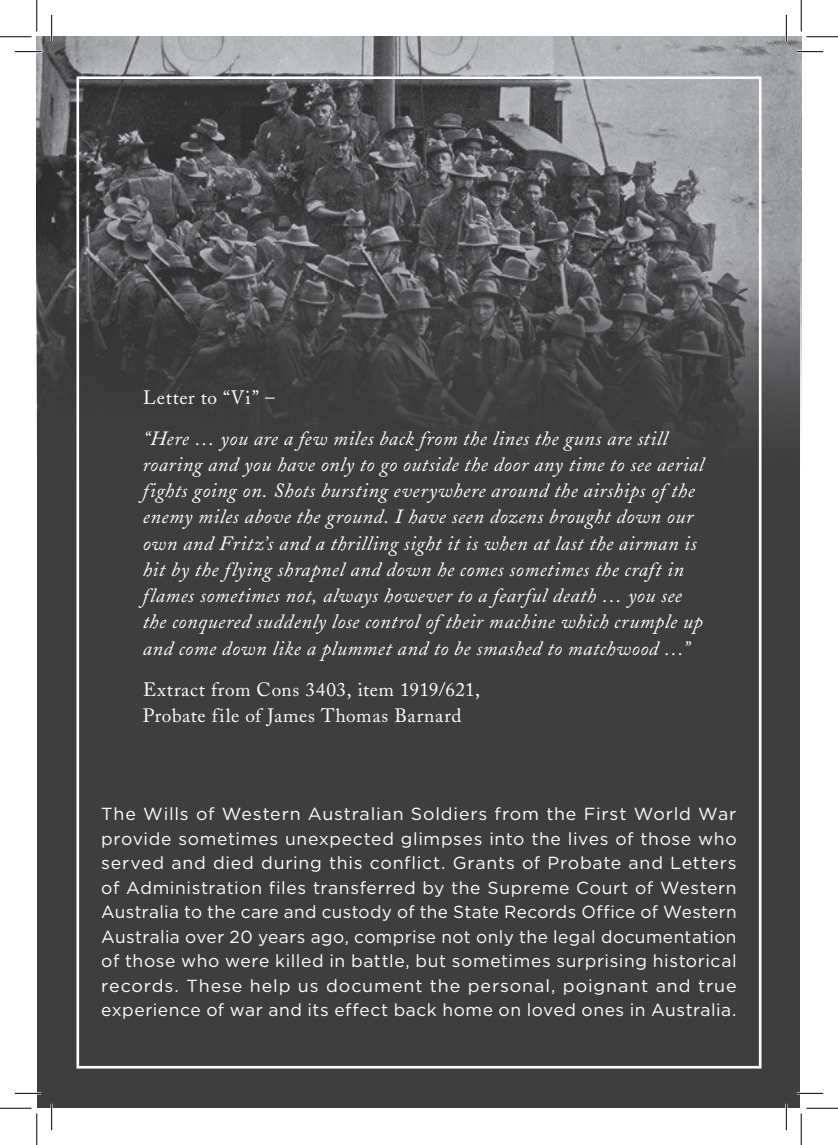
<style>
.page{position:relative;width:838px;height:1145px;background:#fff}
.page>*{position:absolute;margin:0;border:0;box-sizing:border-box;transform-origin:0 0}
.long_copy_-_full_jus{font:italic 20.12px/26.2px "Adobe Caslon";letter-spacing:.03em;color:#fff}
.long_copy_-_full_jus-2{font:19.25px/26.2px "Adobe Caslon";letter-spacing:.03em;color:#fff}
.long_copy_-_full_jus-3{font:17.5px/24.5px "Gotham";letter-spacing:.03em;color:#fff;text-align:justify}
</style>
<div class="page">
<div style="left:38px;top:37px;width:762px;height:1070px;background:#3e3e3f"></div>
<img style="left:37px;top:37px;width:764px;height:508px">
<hr style="left:15px;top:51px;width:26px;height:2px;background:#fff">
<hr style="left:796px;top:51px;width:27px;height:2px;background:#fff">
<hr style="left:15px;top:1092px;width:26px;height:2px;background:#fff">
<hr style="left:796px;top:1092px;width:27px;height:2px;background:#fff">
<hr style="left:51px;top:15px;width:2px;height:26px;background:#fff">
<hr style="left:51px;top:1104px;width:2px;height:26px;background:#fff">
<hr style="left:785px;top:15px;width:2px;height:26px;background:#fff">
<hr style="left:785px;top:1104px;width:2px;height:26px;background:#fff">
<svg style="left:15px;top:51px;width:26px;height:1px"></svg>
<svg style="left:796px;top:51px;width:27px;height:1px"></svg>
<svg style="left:15px;top:1093px;width:26px;height:1px"></svg>
<svg style="left:796px;top:1093px;width:27px;height:1px"></svg>
<svg style="left:51px;top:15px;width:1px;height:26px"></svg>
<svg style="left:51px;top:1104px;width:1px;height:26px"></svg>
<svg style="left:786px;top:15px;width:1px;height:26px"></svg>
<svg style="left:786px;top:1104px;width:1px;height:26px"></svg>
<hr style="left:0;top:36px;width:32px;height:1px;background:#000">
<hr style="left:806px;top:36px;width:31px;height:1px;background:#000">
<hr style="left:0;top:1108px;width:32px;height:1px;background:#000">
<hr style="left:806px;top:1108px;width:31px;height:1px;background:#000">
<hr style="left:36px;top:0;width:1px;height:31px;background:#000">
<hr style="left:36px;top:1113px;width:1px;height:32px;background:#000">
<hr style="left:800px;top:0;width:1px;height:31px;background:#000">
<hr style="left:800px;top:1113px;width:1px;height:32px;background:#000">
<p class="long_copy_-_full_jus-2" style="left:143px;top:384px;width:133px">Letter to “Vi” –</p>
<p class="long_copy_-_full_jus" style="left:143px;top:426px;width:562px">“Here … you are a few miles back from the lines the guns are still roaring and you have only to go outside the door any time to see aerial fights going on. Shots bursting everywhere around the airships of the enemy miles above the ground. I have seen dozens brought down our own and Fritz’s and a thrilling sight it is when at last the airman is hit by the flying shrapnel and down he comes sometimes the craft in flames sometimes not, always however to a fearful death … you see the conquered suddenly lose control of their machine which crumple up and come down like a plummet and to be smashed to matchwood …”</p>
<p class="long_copy_-_full_jus-2" style="left:143px;top:676px;width:339px">Extract from Cons 3403, item 1919/621,<br>Probate file of James Thomas Barnard</p>
<p class="long_copy_-_full_jus-3" style="left:101px;top:801px;width:637px">The Wills of Western Australian Soldiers from the First World War provide sometimes unexpected glimpses into the lives of those who served and died during this conflict. Grants of Probate and Letters of Administration files transferred by the Supreme Court of Western Australia to the care and custody of the State Records Office of Western Australia over 20 years ago, comprise not only the legal documentation of those who were killed in battle, but sometimes surprising historical records. These help us document the personal, poignant and true experience of war and its effect back home on loved ones in Australia.</p>
</div>
